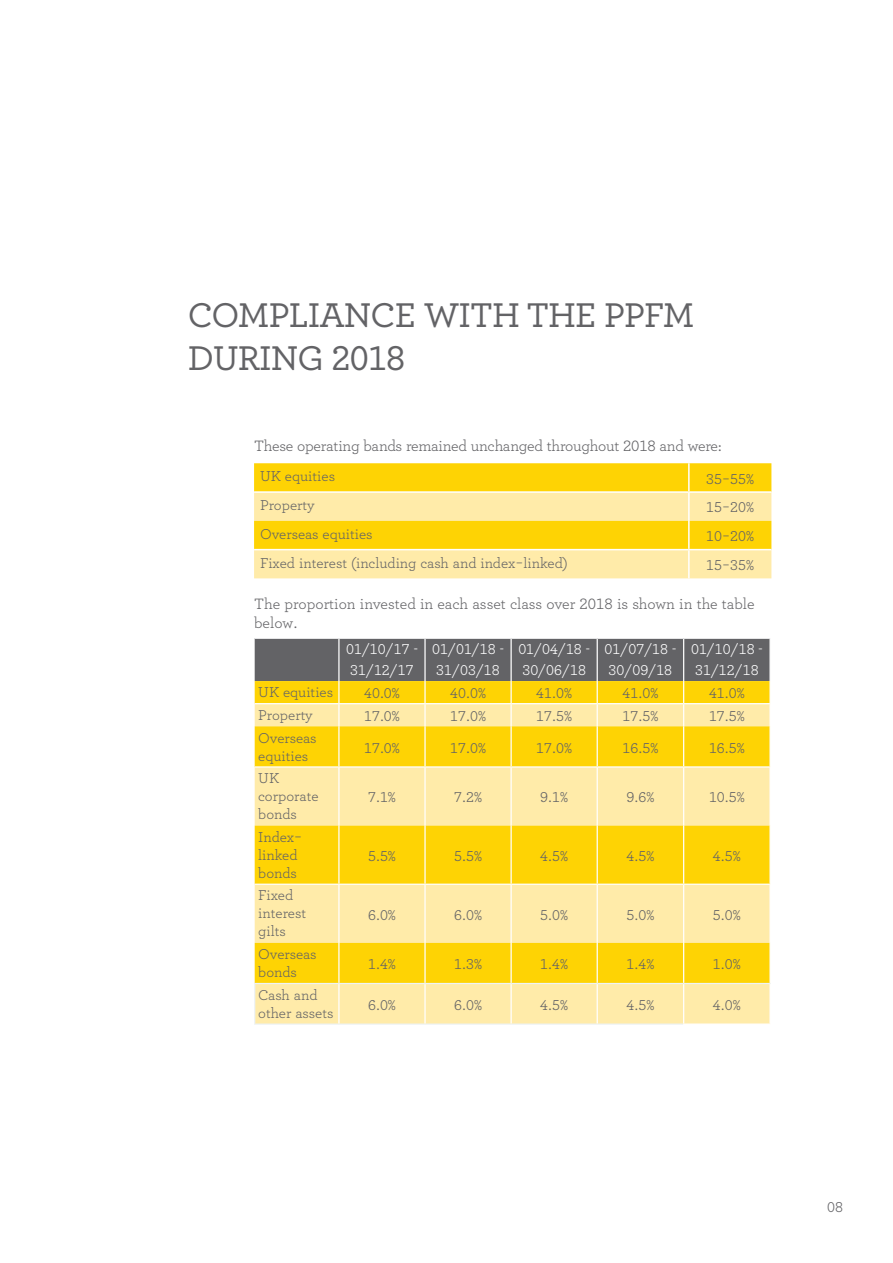
<style>
.page{position:relative;width:893px;height:1263px;background:#fff}
.page>*{position:absolute;margin:0;border:0;box-sizing:border-box;transform-origin:0 0}
.Heading_1{font:500 36px/43.2px "Archer";letter-spacing:-.025em;color:#636366}
.Body_text{font:15.75px/18.8px "Archer";letter-spacing:-.015em;color:#636366}
.Body_text-2{font:15px/18px "Archer";color:#636366}
.Body_text-3{font:15px/20.2px "Archer";color:#fff}
</style>
<div class="page">
<div style="left:255px;top:984px;width:514px;height:39px;background:#ffeba9"></div>
<svg style="left:255px;top:726px;width:514px;height:257px;background:#fede50"></svg>
<hr style="left:338px;top:726px;width:2px;height:40px;background:#fff">
<hr style="left:424px;top:726px;width:2px;height:40px;background:#fff">
<hr style="left:510px;top:726px;width:2px;height:40px;background:#fff">
<hr style="left:597px;top:726px;width:1px;height:40px;background:#fff">
<hr style="left:338px;top:825px;width:2px;height:59px;background:#fff">
<hr style="left:424px;top:825px;width:2px;height:59px;background:#fff">
<hr style="left:510px;top:825px;width:2px;height:59px;background:#fff">
<hr style="left:597px;top:825px;width:1px;height:59px;background:#fff">
<hr style="left:338px;top:943px;width:2px;height:40px;background:#fff">
<hr style="left:424px;top:943px;width:2px;height:40px;background:#fff">
<hr style="left:510px;top:943px;width:2px;height:40px;background:#fff">
<hr style="left:597px;top:943px;width:1px;height:40px;background:#fff">
<hr style="left:255px;top:766px;width:84px;height:1px;background:#fff">
<hr style="left:339px;top:766px;width:86px;height:1px;background:#fff">
<hr style="left:425px;top:766px;width:86px;height:1px;background:#fff">
<hr style="left:511px;top:766px;width:86px;height:1px;background:#fff">
<hr style="left:597px;top:766px;width:87px;height:1px;background:#fff">
<hr style="left:338px;top:767px;width:2px;height:58px;background:#fff">
<hr style="left:424px;top:767px;width:2px;height:58px;background:#fff">
<hr style="left:510px;top:767px;width:2px;height:58px;background:#fff">
<hr style="left:597px;top:767px;width:1px;height:58px;background:#fff">
<hr style="left:255px;top:884px;width:84px;height:1px;background:#fff">
<hr style="left:339px;top:884px;width:86px;height:1px;background:#fff">
<hr style="left:425px;top:884px;width:86px;height:1px;background:#fff">
<hr style="left:511px;top:884px;width:86px;height:1px;background:#fff">
<hr style="left:597px;top:884px;width:87px;height:1px;background:#fff">
<hr style="left:684px;top:884px;width:87px;height:1px;background:#fff">
<hr style="left:338px;top:885px;width:2px;height:58px;background:#fff">
<hr style="left:424px;top:885px;width:2px;height:58px;background:#fff">
<hr style="left:510px;top:885px;width:2px;height:58px;background:#fff">
<hr style="left:597px;top:885px;width:1px;height:58px;background:#fff">
<hr style="left:254px;top:983px;width:85px;height:1px;background:#eef3f6">
<hr style="left:254px;top:984px;width:1px;height:39px;background:#eef3f6">
<hr style="left:339px;top:983px;width:86px;height:1px;background:#eef3f6">
<hr style="left:425px;top:983px;width:86px;height:1px;background:#eef3f6">
<hr style="left:511px;top:983px;width:86px;height:1px;background:#eef3f6">
<hr style="left:597px;top:983px;width:87px;height:1px;background:#eef3f6">
<hr style="left:684px;top:983px;width:87px;height:1px;background:#eef3f6">
<hr style="left:254px;top:1023px;width:85px;height:2px;background:#eef3f6">
<hr style="left:339px;top:1023px;width:86px;height:2px;background:#eef3f6">
<hr style="left:425px;top:1023px;width:86px;height:2px;background:#eef3f6">
<hr style="left:511px;top:1023px;width:86px;height:2px;background:#eef3f6">
<hr style="left:597px;top:1023px;width:86px;height:2px;background:#eef3f6">
<hr style="left:338px;top:984px;width:2px;height:39px;background:#fff">
<hr style="left:424px;top:984px;width:2px;height:39px;background:#fff">
<hr style="left:510px;top:984px;width:2px;height:39px;background:#fff">
<hr style="left:597px;top:984px;width:1px;height:39px;background:#fff">
<hr style="left:684px;top:766px;width:87px;height:1px;background:#fff">
<svg style="left:255px;top:638px;width:515px;height:88px;background:#b4a563"></svg>
<hr style="left:769px;top:704px;width:2px;height:22px;background:#fff">
<hr style="left:683px;top:726px;width:1px;height:40px;background:#fff">
<hr style="left:683px;top:767px;width:1px;height:58px;background:#fff">
<hr style="left:683px;top:825px;width:1px;height:59px;background:#fff">
<hr style="left:683px;top:885px;width:1px;height:58px;background:#fff">
<hr style="left:683px;top:943px;width:1px;height:40px;background:#fff">
<hr style="left:683px;top:984px;width:1px;height:39px;background:#fff">
<svg style="left:254px;top:463px;width:517px;height:115px;background:#fedf57"></svg>
<hr style="left:688px;top:463px;width:2px;height:28px;background:#fff">
<hr style="left:688px;top:493px;width:2px;height:28px;background:#fff">
<hr style="left:688px;top:521px;width:2px;height:28px;background:#fff">
<hr style="left:688px;top:550px;width:2px;height:28px;background:#fff">
<hr style="left:254px;top:491px;width:435px;height:2px;background:#fff">
<hr style="left:689px;top:491px;width:82px;height:2px;background:#fff">
<hr style="left:254px;top:549px;width:435px;height:1px;background:#fff">
<hr style="left:689px;top:549px;width:82px;height:1px;background:#fff">
<p class="Heading_1" style="left:188px;top:291px;width:508px">COMPLIANCE WITH THE PPFM<br>DURING 2018</p>
<p class="Body_text" style="left:254px;top:435px;width:469px">These operating bands remained unchanged throughout 2018 and were:</p>
<p class="Body_text-2" style="left:260px;top:467px;width:76px">UK equities</p>
<p class="Body_text-2" style="left:706px;top:469px;width:49px">35-55%</p>
<p class="Body_text-2" style="left:260px;top:495px;width:56px">Property</p>
<p class="Body_text-2" style="left:706px;top:498px;width:49px">15-20%</p>
<p class="Body_text-2" style="left:260px;top:524px;width:114px">Overseas equities</p>
<p class="Body_text-2" style="left:706px;top:526px;width:49px">10-20%</p>
<p class="Body_text-2" style="left:260px;top:553px;width:309px">Fixed interest (including cash and index-linked)</p>
<p class="Body_text-2" style="left:706px;top:555px;width:49px">15-35%</p>
<p class="Body_text" style="left:254px;top:594px;width:502px">The proportion invested in each asset class over 2018 is shown in the table below.</p>
<p class="Body_text-3" style="left:346px;top:639px;width:73px">01/10/17 -<br>31/12/17</p>
<p class="Body_text-3" style="left:432px;top:639px;width:73px">01/01/18 -<br>31/03/18</p>
<p class="Body_text-3" style="left:518px;top:639px;width:73px">01/04/18 -<br>30/06/18</p>
<p class="Body_text-3" style="left:605px;top:639px;width:73px">01/07/18 -<br>30/09/18</p>
<p class="Body_text-3" style="left:691px;top:639px;width:73px">01/10/18 -<br>31/12/18</p>
<p class="Body_text-2" style="left:258px;top:683px;width:76px">UK equities</p>
<p class="Body_text-2" style="left:364px;top:684px;width:37px">40.0%</p>
<p class="Body_text-2" style="left:450px;top:684px;width:37px">40.0%</p>
<p class="Body_text-2" style="left:536px;top:684px;width:37px">41.0%</p>
<p class="Body_text-2" style="left:623px;top:684px;width:37px">41.0%</p>
<p class="Body_text-2" style="left:709px;top:684px;width:37px">41.0%</p>
<p class="Body_text-2" style="left:258px;top:705px;width:56px">Property</p>
<p class="Body_text-2" style="left:364px;top:706px;width:37px">17.0%</p>
<p class="Body_text-2" style="left:450px;top:706px;width:37px">17.0%</p>
<p class="Body_text-2" style="left:536px;top:706px;width:37px">17.5%</p>
<p class="Body_text-2" style="left:623px;top:706px;width:37px">17.5%</p>
<p class="Body_text-2" style="left:709px;top:706px;width:37px">17.5%</p>
<p class="Body_text-2" style="left:258px;top:728px;width:60px">Overseas equities</p>
<p class="Body_text-2" style="left:364px;top:738px;width:37px">17.0%</p>
<p class="Body_text-2" style="left:450px;top:738px;width:37px">17.0%</p>
<p class="Body_text-2" style="left:536px;top:738px;width:37px">17.0%</p>
<p class="Body_text-2" style="left:623px;top:738px;width:37px">16.5%</p>
<p class="Body_text-2" style="left:709px;top:738px;width:37px">16.5%</p>
<p class="Body_text-2" style="left:258px;top:768px;width:62px">UK corporate bonds</p>
<p class="Body_text-2" style="left:368px;top:787px;width:29px">7.1%</p>
<p class="Body_text-2" style="left:454px;top:787px;width:29px">7.2%</p>
<p class="Body_text-2" style="left:540px;top:787px;width:29px">9.1%</p>
<p class="Body_text-2" style="left:626px;top:787px;width:29px">9.6%</p>
<p class="Body_text-2" style="left:709px;top:787px;width:37px">10.5%</p>
<p class="Body_text-2" style="left:258px;top:827px;width:45px">Index&shy;linked bonds</p>
<p class="Body_text-2" style="left:258px;top:886px;width:50px">Fixed interest gilts</p>
<p class="Body_text-2" style="left:368px;top:846px;width:29px">5.5%</p>
<p class="Body_text-2" style="left:454px;top:846px;width:29px">5.5%</p>
<p class="Body_text-2" style="left:540px;top:846px;width:29px">4.5%</p>
<p class="Body_text-2" style="left:626px;top:846px;width:29px">4.5%</p>
<p class="Body_text-2" style="left:713px;top:846px;width:29px">4.5%</p>
<p class="Body_text-2" style="left:368px;top:905px;width:29px">6.0%</p>
<p class="Body_text-2" style="left:454px;top:905px;width:29px">6.0%</p>
<p class="Body_text-2" style="left:540px;top:905px;width:29px">5.0%</p>
<p class="Body_text-2" style="left:626px;top:905px;width:29px">5.0%</p>
<p class="Body_text-2" style="left:713px;top:905px;width:29px">5.0%</p>
<p class="Body_text-2" style="left:258px;top:944px;width:60px">Overseas bonds</p>
<p class="Body_text-2" style="left:368px;top:954px;width:29px">1.4%</p>
<p class="Body_text-2" style="left:454px;top:954px;width:29px">1.3%</p>
<p class="Body_text-2" style="left:540px;top:954px;width:29px">1.4%</p>
<p class="Body_text-2" style="left:626px;top:954px;width:29px">1.4%</p>
<p class="Body_text-2" style="left:713px;top:954px;width:29px">1.0%</p>
<p class="Body_text-2" style="left:258px;top:985px;width:77px">Cash and other assets</p>
<p class="Body_text-2" style="left:368px;top:995px;width:29px">6.0%</p>
<p class="Body_text-2" style="left:454px;top:995px;width:29px">6.0%</p>
<p class="Body_text-2" style="left:540px;top:995px;width:29px">4.5%</p>
<p class="Body_text-2" style="left:626px;top:995px;width:29px">4.5%</p>
<p class="Body_text-2" style="left:713px;top:995px;width:29px">4.0%</p>
<p class="Body_text-2" style="left:827px;top:1197px;width:17px">08</p>
</div>
